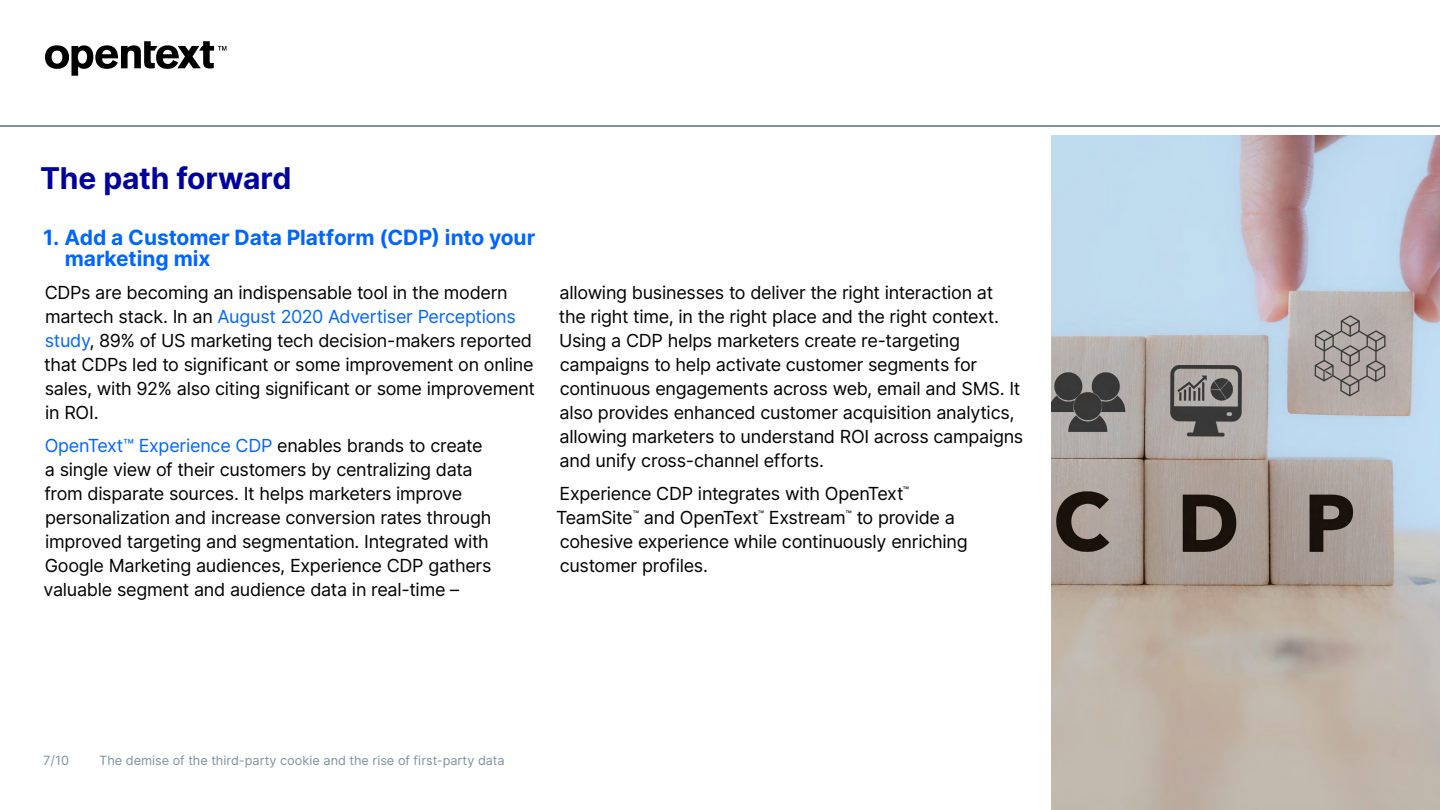
<style>
.page{position:relative;width:1440px;height:810px;background:#fff}
.page>*{position:absolute;margin:0;border:0;box-sizing:border-box;transform-origin:0 0}
.t1{font:700 30px "Inter";letter-spacing:-.01em;color:#00009f}
.t2{font:700 21px/21px "Inter";letter-spacing:-.005em;color:#06f}
.Body{font:18px/24px "Inter";letter-spacing:-.015em;color:#000}
.t3{font:12.75px "Inter";letter-spacing:-.005em;color:#7e929f}
.s1{color:#06f}
</style>
<div class="page">
<svg style="left:45px;top:41px;width:181px;height:35px"></svg>
<hr style="left:0;top:125px;width:1440px;height:2px;background:#7e929f">
<img style="left:1052px;top:135px;width:388px;height:675px">
<h3 class="t1" style="left:40px;top:156px;width:253px">The path forward</h3>
<h4 class="t2" style="left:65px;top:226px;width:472px;text-indent:-22px">1. Add a Customer Data Platform (CDP) into your marketing mix</h4>
<p class="Body" style="left:44px;top:280px;width:492px">CDPs are becoming an indispensable tool in the modern martech stack. In an <span class="s1">August 2020 Advertiser Perceptions study</span>, 89% of US marketing tech decision-makers reported that CDPs led to significant or some improvement on online sales, with 92% also citing significant or some improvement in ROI.</p>
<p class="Body" style="left:44px;top:433px;width:449px"><span class="s1">OpenText™ Experience CDP</span> enables brands to create a single view of their customers by centralizing data from disparate sources. It helps marketers improve personalization and increase conversion rates through improved targeting and segmentation. Integrated with Google Marketing audiences, Experience CDP gathers valuable segment and audience data in real-time –</p>
<p class="Body" style="left:559px;top:280px;width:466px">allowing businesses to deliver the right interaction at the right time, in the right place and the right context.<br>Using a CDP helps marketers create re-targeting campaigns to help activate customer segments for continuous engagements across web, email and SMS. It also provides enhanced customer acquisition analytics, allowing marketers to understand ROI across campaigns and unify cross-channel efforts.</p>
<p class="Body" style="left:556px;top:481px;width:413px">Experience CDP integrates with OpenText<sup>™ </sup>TeamSite<sup>™</sup> and OpenText<sup>™</sup> Exstream<sup>™</sup> to provide a cohesive experience while continuously enriching customer profiles.</p>
<p class="t3" style="left:43px;top:751px;width:27px">7/10</p>
<p class="t3" style="left:99px;top:751px;width:407px">The demise of the third-party cookie and the rise of first-party data</p>
</div>
